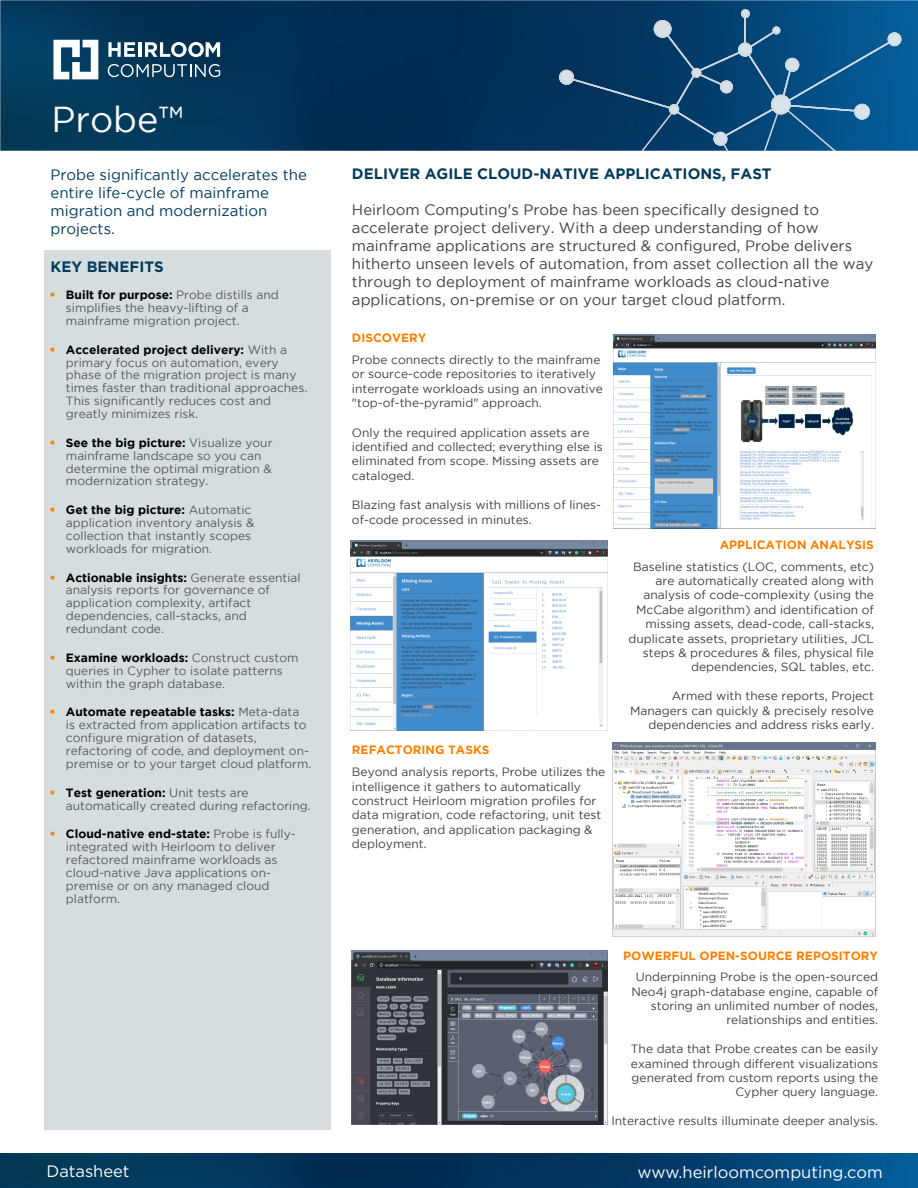
<style>
.page{position:relative;width:918px;height:1188px;background:#fff}
.page>*{position:absolute;margin:0;border:0;box-sizing:border-box;transform-origin:0 0}
.New__head__all_caps{font:36px "Gotham";color:#fafbfc}
.New__head__all_caps-2{font:16.5px "Gotham";color:#fafbfc}
.t1{font:15px/18px "Gotham";color:#404040}
.New__body_copy__text{font:15px/18px "Gotham";color:#033b5c}
.New__body_copy__text-2{font:700 15px "Gotham";color:#033b5c}
.t2{font:12px/14.4px "Gotham";color:#404040}
.New__body_copy__text-3{font:12px/12.9px "Gotham";color:#58595a}
.t3{font:700 12px "Gotham";color:#ff8000}
.s1{color:#ff8000}
.s2{font-weight:700;color:#000}
</style>
<div class="page">
<div style="left:44px;top:250px;width:287px;height:880px;background:#d6dddf"></div>
<img style="left:0;top:1153px;width:918px;height:35px">
<img style="left:0;top:0;width:918px;height:151px">
<div style="left:888px;top:33px;width:13px;height:12px;background:#d8e6ee;border-radius:50%"></div>
<div style="left:888px;top:32px;width:13px;height:14px;border:2px solid #f2f3f4;border-radius:50%"></div>
<hr style="left:744px;top:17px;width:2px;height:33px;background:#f2f3f4">
<div style="left:742px;top:10px;width:7px;height:7px;background:#d8e2e9;border-radius:50%"></div>
<div style="left:741px;top:9px;width:9px;height:9px;border:2px solid #f2f3f4;border-radius:50%"></div>
<div style="left:654px;top:21px;width:17px;height:16px;background:#d8e0e7;border-radius:50%"></div>
<div style="left:654px;top:20px;width:17px;height:18px;border:2px solid #f2f3f4;border-radius:50%"></div>
<div style="left:560px;top:71px;width:13px;height:13px;background:#d8dfe5;border-radius:50%"></div>
<div style="left:559px;top:70px;width:15px;height:15px;border:2px solid #f2f3f4;border-radius:50%"></div>
<svg style="left:565px;top:27px;width:331px;height:124px;background:#134e7c"></svg>
<svg style="left:108px;top:42px;width:27px;height:15px"></svg>
<hr style="left:138px;top:42px;width:3px;height:15px;background:#fff">
<svg style="left:145px;top:42px;width:75px;height:15px"></svg>
<svg style="left:108px;top:64px;width:112px;height:13px"></svg>
<svg style="left:53px;top:40px;width:45px;height:39px"></svg>
<img style="left:613px;top:335px;width:263px;height:194px">
<img style="left:352px;top:951px;width:255px;height:173px">
<img style="left:350px;top:540px;width:257px;height:191px">
<img style="left:613px;top:743px;width:263px;height:193px">
<p class="New__head__all_caps" style="left:51px;top:99px;width:133px">Probe™</p>
<p class="New__body_copy__text" style="left:51px;top:165px;width:258px">Probe significantly accelerates the entire life-cycle of mainframe migration and modernization projects.</p>
<p class="New__body_copy__text-2" style="left:51px;top:258px;width:115px">KEY BENEFITS</p>
<p class="New__body_copy__text-3" style="left:66px;top:288px;width:214px;text-indent:-16px"><span class="s1">▪</span> <span class="s2">Built for purpose:</span> Probe distills and simplifies the heavy-lifting of a mainframe migration project.</p>
<p class="New__body_copy__text-3" style="left:66px;top:343px;width:243px;text-indent:-16px"><span class="s1">▪</span> <span class="s2">Accelerated project delivery:</span> With a primary focus on automation, every phase of the migration project is many times faster than traditional approaches.<br>This significantly reduces cost and greatly minimizes risk.</p>
<p class="New__body_copy__text-3" style="left:66px;top:436px;width:208px;text-indent:-16px"><span class="s1">▪</span> <span class="s2">See the big picture:</span> Visualize your mainframe landscape so you can determine the optimal migration &amp; modernization strategy.</p>
<p class="New__body_copy__text-3" style="left:66px;top:503px;width:190px;text-indent:-16px"><span class="s1">▪</span> <span class="s2">Get the big picture:</span> Automatic application inventory analysis &amp; collection that instantly scopes workloads for migration.</p>
<p class="New__body_copy__text-3" style="left:66px;top:571px;width:236px;text-indent:-16px"><span class="s1">▪</span> <span class="s2">Actionable insights:</span> Generate essential analysis reports for governance of application complexity, artifact dependencies, call-stacks, and redundant code.</p>
<p class="New__body_copy__text-3" style="left:66px;top:651px;width:234px;text-indent:-16px"><span class="s1">▪</span> <span class="s2">Examine workloads:</span> Construct custom queries in Cypher to isolate patterns within the graph database.</p>
<p class="New__body_copy__text-3" style="left:66px;top:706px;width:247px;text-indent:-16px"><span class="s1">▪</span> <span class="s2">Automate repeatable tasks:</span> Meta-data is extracted from application artifacts to configure migration of datasets, refactoring of code, and deployment on&shy;premise or to your target cloud platform.</p>
<p class="New__body_copy__text-3" style="left:66px;top:786px;width:246px;text-indent:-16px"><span class="s1">▪</span> <span class="s2">Test generation:</span> Unit tests are automatically created during refactoring.</p>
<p class="New__body_copy__text-3" style="left:66px;top:828px;width:231px;text-indent:-16px"><span class="s1">▪</span> <span class="s2">Cloud-native end-state:</span> Probe is fully&shy;integrated with Heirloom to deliver refactored mainframe workloads as cloud-native Java applications on&shy;premise or on any managed cloud platform.</p>
<p class="New__head__all_caps-2" style="left:46px;top:1160px;width:85px">Datasheet</p>
<p class="New__body_copy__text-2" style="left:352px;top:165px;width:421px">DELIVER AGILE CLOUD-NATIVE APPLICATIONS, FAST</p>
<p class="t1" style="left:352px;top:200px;width:523px">Heirloom Computing's Probe has been specifically designed to accelerate project delivery. With a deep understanding of how mainframe applications are structured &amp; configured, Probe delivers hitherto unseen levels of automation, from asset collection all the way through to deployment of mainframe workloads as cloud-native applications, on-premise or on your target cloud platform.</p>
<p class="t3" style="left:352px;top:331px;width:76px">DISCOVERY</p>
<p class="t2" style="left:352px;top:352px;width:252px">Probe connects directly to the mainframe or source-code repositories to iteratively interrogate workloads using an innovative "top-of-the-pyramid" approach.</p>
<p class="t2" style="left:352px;top:425px;width:252px">Only the required application assets are identified and collected; everything else is eliminated from scope. Missing assets are cataloged.</p>
<p class="t2" style="left:352px;top:498px;width:251px">Blazing fast analysis with millions of lines&shy;of-code processed in minutes.</p>
<p class="t3" style="left:352px;top:743px;width:139px">REFACTORING TASKS</p>
<p class="t2" style="left:352px;top:764px;width:255px">Beyond analysis reports, Probe utilizes the intelligence it gathers to automatically construct Heirloom migration profiles for data migration, code refactoring, unit test generation, and application packaging &amp; deployment.</p>
<p class="t3" style="left:720px;top:537px;width:156px">APPLICATION ANALYSIS</p>
<p class="t2" style="left:628px;top:559px;width:247px;text-align:right">Baseline statistics (LOC, comments, etc) are automatically created along with analysis of code-complexity (using the McCabe algorithm) and identification of missing assets, dead-code, call-stacks, duplicate assets, proprietary utilities, JCL steps &amp; procedures &amp; files, physical file dependencies, SQL tables, etc.</p>
<p class="t2" style="left:630px;top:689px;width:245px;text-align:right">Armed with these reports, Project<br>Managers can quickly &amp; precisely resolve dependencies and address risks early.</p>
<p class="t3" style="left:623px;top:948px;width:257px">POWERFUL OPEN-SOURCE REPOSITORY</p>
<p class="t2" style="left:631px;top:970px;width:248px;text-align:right">Underpinning Probe is the open-sourced Neo4j graph-database engine, capable of storing an unlimited number of nodes, relationships and entities.</p>
<p class="t2" style="left:631px;top:1042px;width:249px;text-align:right">The data that Probe creates can be easily examined through different visualizations generated from custom reports using the Cypher query language.</p>
<p class="t2" style="left:611px;top:1114px;width:268px">Interactive results illuminate deeper analysis.</p>
<p class="New__head__all_caps-2" style="left:637px;top:1161px;width:247px">www.heirloomcomputing.com</p>
</div>
